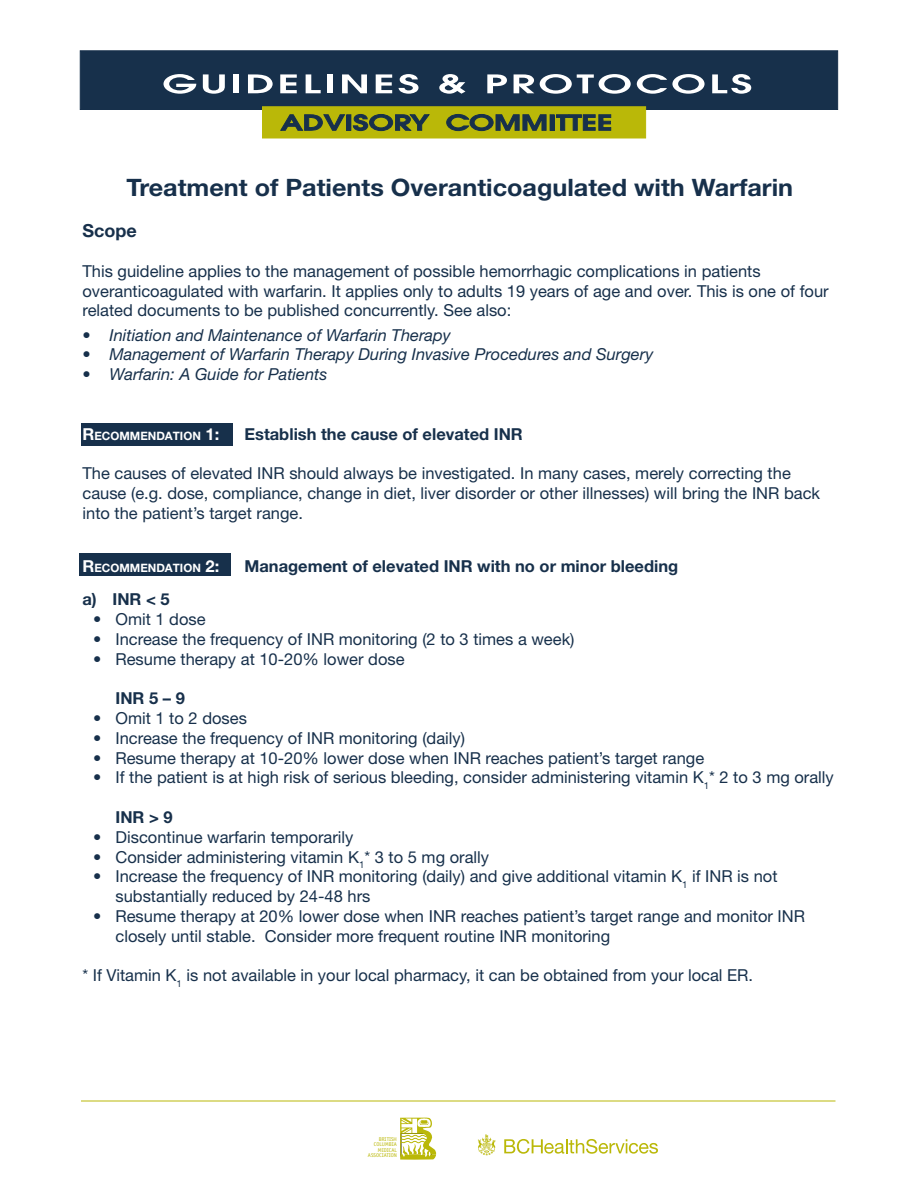
<style>
.page{position:relative;width:918px;height:1188px;background:#fff}
.page>*{position:absolute;margin:0;border:0;box-sizing:border-box;transform-origin:0 0}
.t1{font:700 24px "Helvetica Neue";color:#17304b;scale:1.05 1}
.t2{font:700 18px "Helvetica Neue";color:#17304b}
.bullit{font:16.5px/19.8px "Helvetica Neue";color:#17304b}
.t3{font:italic 16.5px "Helvetica Neue";color:#17304b}
.t4{font:700 16.5px "Helvetica Neue";color:#17304b}
.t5{font:700 11.55px "Helvetica Neue";color:#fff}
.t6{font:5.55px/5.6px "Officina Sans";color:#bab808;text-align:right}
.s1{font-style:normal}
.s2{font-size:16.5px}
</style>
<div class="page">
<div style="left:80px;top:553px;width:151px;height:23px;background:#17304b"></div>
<div style="left:81px;top:423px;width:152px;height:22px;background:#17304b"></div>
<div style="left:80px;top:50px;width:758px;height:60px;background:#17304b"></div>
<svg style="left:164px;top:74px;width:32px;height:20px"></svg>
<svg style="left:203px;top:74px;width:22px;height:20px"></svg>
<div style="left:233px;top:74px;width:6px;height:19px;background:#fff"></div>
<svg style="left:248px;top:74px;width:25px;height:19px"></svg>
<svg style="left:280px;top:74px;width:17px;height:19px"></svg>
<svg style="left:306px;top:74px;width:15px;height:19px"></svg>
<div style="left:327px;top:74px;width:6px;height:19px;background:#fff"></div>
<svg style="left:342px;top:74px;width:25px;height:19px"></svg>
<svg style="left:376px;top:74px;width:16px;height:19px"></svg>
<svg style="left:399px;top:74px;width:20px;height:20px"></svg>
<svg style="left:439px;top:74px;width:26px;height:20px"></svg>
<svg style="left:487px;top:74px;width:20px;height:19px"></svg>
<svg style="left:514px;top:74px;width:20px;height:19px"></svg>
<svg style="left:540px;top:74px;width:91px;height:20px"></svg>
<svg style="left:637px;top:74px;width:68px;height:20px"></svg>
<svg style="left:712px;top:74px;width:39px;height:20px"></svg>
<svg style="left:262px;top:106px;width:384px;height:33px;background:#92971c"></svg>
<hr style="left:81px;top:1101px;width:755px;height:1px;background:#bab808">
<svg style="left:400px;top:1117px;width:36px;height:43px"></svg>
<svg style="left:478px;top:1134px;width:18px;height:21px"></svg>
<svg style="left:504px;top:1139px;width:154px;height:15px"></svg>
<p class="t1" style="left:126px;top:172px;width:637px">Treatment of Patients Overanticoagulated with Warfarin</p>
<p class="t2" style="left:82px;top:220px;width:56px">Scope</p>
<p class="bullit" style="left:82px;top:261px;width:748px">This guideline applies to the management of possible hemorrhagic complications in patients overanticoagulated with warfarin. It applies only to adults 19 years of age and over. This is one of four related documents to be published concurrently. See also:</p>
<p class="t3" style="left:82px;top:325px;width:370px"><span class="s1">•</span> Initiation and Maintenance of Warfarin Therapy</p>
<p class="t3" style="left:82px;top:345px;width:573px"><span class="s1">•</span> Management of Warfarin Therapy During Invasive Procedures and Surgery</p>
<p class="t3" style="left:82px;top:364px;width:246px"><span class="s1">•</span> Warfarin: A Guide for Patients</p>
<p class="t5" style="left:82px;top:428px;width:138px"><span class="s2">R</span>ECOMMENDATION <span class="s2">1:</span></p>
<p class="t4" style="left:244px;top:424px;width:280px">Establish the cause of elevated INR</p>
<p class="bullit" style="left:82px;top:463px;width:739px">The causes of elevated INR should always be investigated. In many cases, merely correcting the cause (e.g. dose, compliance, change in diet, liver disorder or other illnesses) will bring the INR back into the patient’s target range.</p>
<p class="t5" style="left:82px;top:561px;width:138px"><span class="s2">R</span>ECOMMENDATION <span class="s2">2:</span></p>
<p class="t4" style="left:244px;top:556px;width:435px">Management of elevated INR with no or minor bleeding</p>
<p class="t4" style="left:82px;top:589px;width:89px">a) INR &lt; 5</p>
<p class="bullit" style="left:93px;top:609px;width:114px">• Omit 1 dose</p>
<p class="bullit" style="left:93px;top:629px;width:483px">• Increase the frequency of INR monitoring (2 to 3 times a week)</p>
<p class="bullit" style="left:93px;top:649px;width:313px">• Resume therapy at 10-20% lower dose</p>
<p class="t4" style="left:116px;top:688px;width:71px">INR 5 – 9</p>
<p class="bullit" style="left:93px;top:708px;width:155px">• Omit 1 to 2 doses</p>
<p class="bullit" style="left:93px;top:728px;width:374px">• Increase the frequency of INR monitoring (daily)</p>
<p class="bullit" style="left:93px;top:748px;width:613px">• Resume therapy at 10-20% lower dose when INR reaches patient’s target range</p>
<p class="bullit" style="left:93px;top:767px;width:742px">• If the patient is at high risk of serious bleeding, consider administering vitamin K<sub>1</sub>* 2 to 3 mg orally</p>
<p class="t4" style="left:116px;top:807px;width:59px">INR &gt; 9</p>
<p class="bullit" style="left:93px;top:827px;width:262px">• Discontinue warfarin temporarily</p>
<p class="bullit" style="left:93px;top:847px;width:398px">• Consider administering vitamin K<sub>1</sub>* 3 to 5 mg orally</p>
<p class="bullit" style="left:116px;top:866px;width:664px;text-indent:-22px">• Increase the frequency of INR monitoring (daily) and give additional vitamin K<sub>1</sub> if INR is not substantially reduced by 24-48 hrs</p>
<p class="bullit" style="left:116px;top:906px;width:691px;text-indent:-22px">• Resume therapy at 20% lower dose when INR reaches patient’s target range and monitor INR closely until stable. Consider more frequent routine INR monitoring</p>
<p class="bullit" style="left:82px;top:965px;width:672px">* If Vitamin K<sub>1</sub> is not available in your local pharmacy, it can be obtained from your local ER.</p>
<p class="t6" style="left:368px;top:1136px;width:31px">BRITISH<br>COLUMBIA<br>MEDICAL<br>ASSOCIATION</p>
</div>
